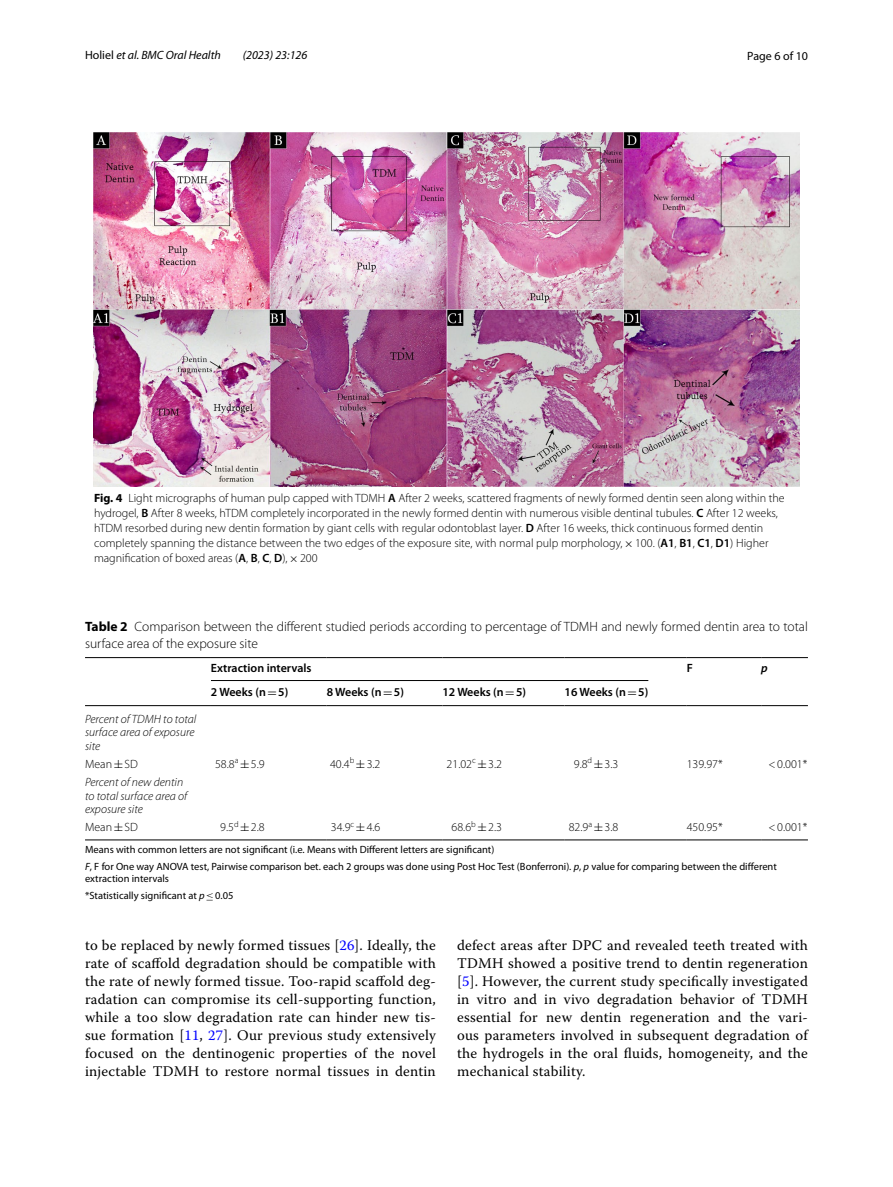
<style>
.page{position:relative;width:893px;height:1187px;background:#fff}
.page>*{position:absolute;margin:0;border:0;box-sizing:border-box;transform-origin:0 0}
.t1{font:14.7px/18px "Warnock Pro";letter-spacing:.015em;color:#000;text-align:justify}
.t2{font:300 13.5px/16.5px "Myriad Pro";color:#000}
.t3{font:300 12px/15px "Myriad Pro";color:#000}
.t4{font:italic 300 12px/13.5px "Myriad Pro";color:#000}
.t5{font:600 12px "Myriad Pro";color:#000}
.t6{font:italic 12px "Myriad Pro";color:#000}
.t7{font:12px "Myriad Pro";color:#000}
.t8{font:italic 600 12px "Myriad Pro";color:#000}
.t9{font:10.5px/17px "Myriad Pro";color:#000}
.s1{font-style:normal}
.s2{font-weight:700}
.s3{font-weight:600}
.s4{font-family:"MTSY";font-weight:400}
.s5{font-style:italic}
.s6{font-family:"MTSY"}
.s7{color:#00f}
</style>
<div class="page">
<img style="left:93px;top:133px;width:706px;height:353px">
<hr style="left:85px;top:657px;width:126px;height:1px;background:#000">
<hr style="left:85px;top:705px;width:126px;height:1px;background:#000">
<hr style="left:211px;top:657px;width:116px;height:1px;background:#000">
<hr style="left:327px;top:657px;width:115px;height:1px;background:#000">
<hr style="left:442px;top:657px;width:123px;height:1px;background:#000">
<hr style="left:565px;top:657px;width:122px;height:1px;background:#000">
<hr style="left:687px;top:657px;width:74px;height:1px;background:#000">
<hr style="left:687px;top:705px;width:74px;height:1px;background:#000">
<hr style="left:761px;top:657px;width:47px;height:1px;background:#000">
<hr style="left:761px;top:705px;width:47px;height:1px;background:#000">
<hr style="left:211px;top:705px;width:116px;height:1px;background:#000">
<hr style="left:327px;top:705px;width:115px;height:1px;background:#000">
<hr style="left:442px;top:705px;width:123px;height:1px;background:#000">
<hr style="left:565px;top:705px;width:122px;height:1px;background:#000">
<hr style="left:85px;top:839px;width:126px;height:1px;background:#000">
<hr style="left:211px;top:839px;width:116px;height:1px;background:#000">
<hr style="left:327px;top:839px;width:115px;height:1px;background:#000">
<hr style="left:442px;top:839px;width:123px;height:1px;background:#000">
<hr style="left:565px;top:839px;width:122px;height:1px;background:#000">
<hr style="left:687px;top:839px;width:74px;height:1px;background:#000">
<hr style="left:761px;top:839px;width:47px;height:1px;background:#000">
<hr style="left:211px;top:680px;width:437px;height:1px;background:#000">
<p class="t6" style="left:85px;top:48px;width:137px"><span class="s1">Holiel</span> et al. BMC Oral Health</p>
<p class="t6" style="left:243px;top:48px;width:66px">(2023) 23:126</p>
<p class="t7" style="left:747px;top:48px;width:62px">Page 6 of 10</p>
<p class="t3" style="left:94px;top:490px;width:692px"><span class="s2">Fig. 4</span> Light micrographs of human pulp capped with TDMH <span class="s3">A</span> After 2 weeks, scattered fragments of newly formed dentin seen along within the hydrogel, <span class="s3">B</span> After 8 weeks, hTDM completely incorporated in the newly formed dentin with numerous visible dentinal tubules. <span class="s3">C</span> After 12 weeks, hTDM resorbed during new dentin formation by giant cells with regular odontoblast layer. <span class="s3">D</span> After 16 weeks, thick continuous formed dentin completely spanning the distance between the two edges of the exposure site, with normal pulp morphology,<span class="s4">×</span>100. (<span class="s3">A1</span>, <span class="s3">B1</span>, <span class="s3">C1</span>, <span class="s3">D1</span>) Higher magnification of boxed areas (<span class="s3">A</span>, <span class="s3">B</span>, <span class="s3">C</span>, <span class="s3">D</span>),<span class="s4">×</span>200</p>
<p class="t2" style="left:85px;top:618px;width:724px"><span class="s2">Table 2</span> Comparison between the different studied periods according to percentage of TDMH and newly formed dentin area to total surface area of the exposure site</p>
<p class="t5" style="left:211px;top:660px;width:102px">Extraction intervals</p>
<p class="t5" style="left:687px;top:660px;width:8px">F</p>
<p class="t8" style="left:761px;top:660px;width:8px">p</p>
<p class="t5" style="left:211px;top:684px;width:79px">2 Weeks (n<span class="s4">=</span>5)</p>
<p class="t5" style="left:327px;top:684px;width:79px">8 Weeks (n<span class="s4">=</span>5)</p>
<p class="t5" style="left:442px;top:684px;width:85px">12 Weeks (n<span class="s4">=</span>5)</p>
<p class="t5" style="left:565px;top:684px;width:85px">16 Weeks (n<span class="s4">=</span>5)</p>
<p class="t4" style="left:85px;top:712px;width:113px">Percent of TDMH to total surface area of exposure site</p>
<p class="t3" style="left:85px;top:756px;width:54px">Mean<span class="s4">±</span>SD</p>
<p class="t3" style="left:215px;top:756px;width:51px">58.8<sup>a</sup> <span class="s4">±</span>5.9</p>
<p class="t3" style="left:330px;top:756px;width:52px">40.4<sup>b</sup> <span class="s4">±</span>3.2</p>
<p class="t3" style="left:447px;top:756px;width:57px">21.02<sup>c</sup> <span class="s4">±</span>3.2</p>
<p class="t3" style="left:574px;top:756px;width:46px">9.8<sup>d</sup> <span class="s4">±</span>3.3</p>
<p class="t3" style="left:687px;top:756px;width:38px">139.97*</p>
<p class="t3" style="left:769px;top:756px;width:40px">&lt;0.001*</p>
<p class="t4" style="left:85px;top:775px;width:104px">Percent of new dentin to total surface area of exposure site</p>
<p class="t3" style="left:85px;top:820px;width:54px">Mean<span class="s4">±</span>SD</p>
<p class="t3" style="left:220px;top:820px;width:46px">9.5<sup>d</sup> <span class="s4">±</span>2.8</p>
<p class="t3" style="left:331px;top:820px;width:51px">34.9<sup>c</sup> <span class="s4">±</span>4.6</p>
<p class="t3" style="left:452px;top:820px;width:52px">68.6<sup>b</sup> <span class="s4">±</span>2.3</p>
<p class="t3" style="left:569px;top:820px;width:51px">82.9<sup>a</sup> <span class="s4">±</span>3.8</p>
<p class="t3" style="left:687px;top:820px;width:38px">450.95*</p>
<p class="t3" style="left:769px;top:820px;width:40px">&lt;0.001*</p>
<p class="t9" style="left:85px;top:840px;width:693px">Means with common letters are not significant (i.e. Means with Different letters are significant)<br><span class="s5">F</span>, F for One way ANOVA test, Pairwise comparison bet. each 2 groups was done using Post Hoc Test (Bonferroni). <span class="s5">p</span>, <span class="s5">p</span> value for comparing between the different</p>
<p class="t9" style="left:85px;top:870px;width:150px">extraction intervals<br>*Statistically significant at <span class="s5">p</span><span class="s6">≤</span>0.05</p>
<p class="t1" style="left:85px;top:935px;width:352px">to be replaced by newly formed tissues [<span class="s7">26</span>]. Ideally, the rate of scaffold degradation should be compatible with the rate of newly formed tissue. Too-rapid scaffold deg&shy;radation can compromise its cell-supporting function, while a too slow degradation rate can hinder new tis&shy;sue formation [<span class="s7">11</span>, <span class="s7">27</span>]. Our previous study extensively focused on the dentinogenic properties of the novel injectable TDMH to restore normal tissues in dentin</p>
<p class="t1" style="left:457px;top:935px;width:352px">defect areas after DPC and revealed teeth treated with TDMH showed a positive trend to dentin regeneration [<span class="s7">5</span>]. However, the current study specifically investigated in vitro and in vivo degradation behavior of TDMH essential for new dentin regeneration and the vari&shy;ous parameters involved in subsequent degradation of the hydrogels in the oral fluids, homogeneity, and the mechanical stability.</p>
</div>
